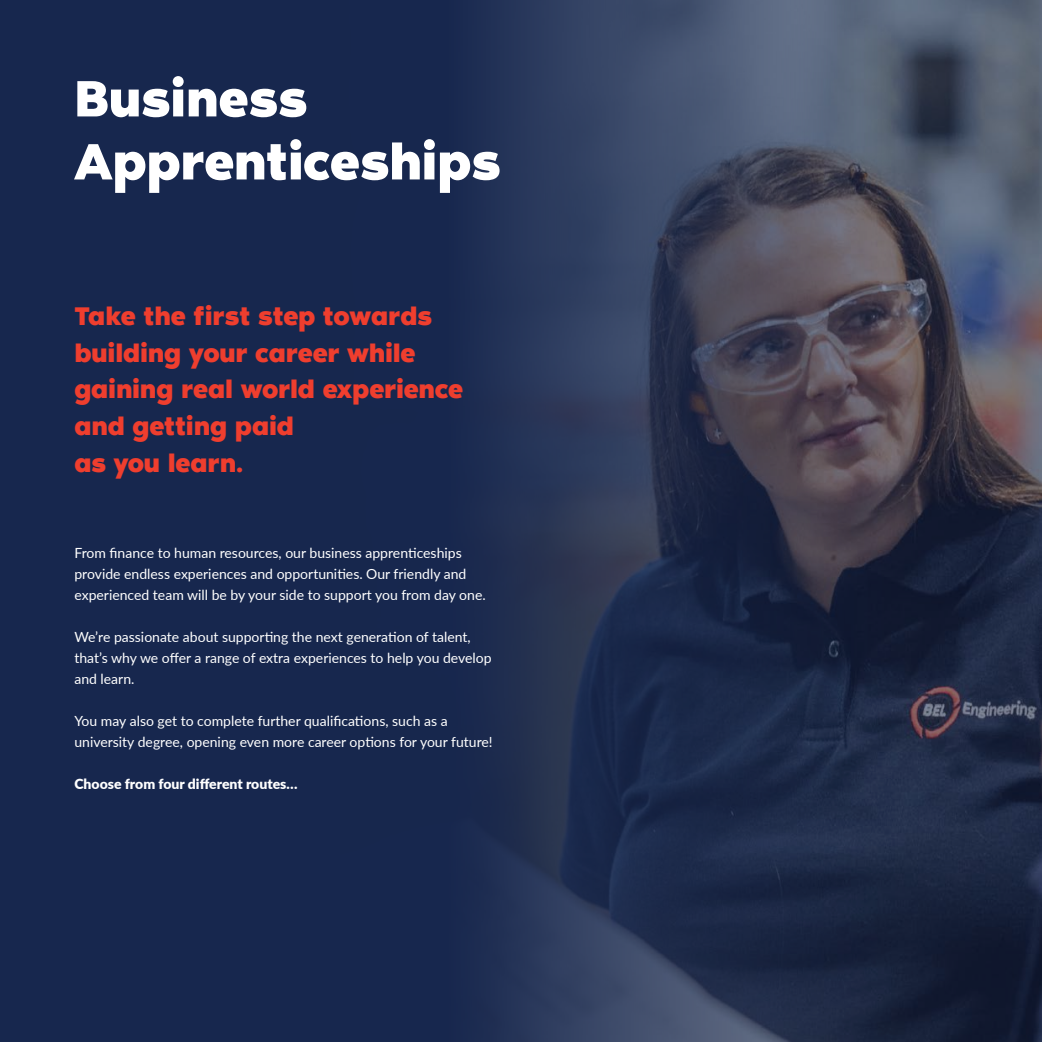
<style>
.page{position:relative;width:1042px;height:1042px;background:#17274e}
.page>*{position:absolute;margin:0;border:0;box-sizing:border-box;transform-origin:0 0}
.t1{font:700 52.5px "Noir Pro";letter-spacing:-.01em;color:#fff}
.t2{font:700 26.25px/36.8px "Noir Pro";letter-spacing:-.01em;color:#ef3e2e}
.t3{font:14px/21px "Lato";color:#fff}
.t4{font:900 14px "Lato";color:#fff}
</style>
<div class="page">
<img style="left:495px;top:0;width:547px;height:1042px">
<p class="t1" style="left:74px;top:56px;width:235px">Business</p>
<p class="t1" style="left:74px;top:119px;width:428px">Apprenticeships</p>
<p class="t2" style="left:74px;top:295px;width:390px">Take the first step towards building your career while gaining real world experience and getting paid</p>
<p class="t2" style="left:74px;top:442px;width:170px">as you learn.</p>
<p class="t3" style="left:74px;top:541px;width:413px">From finance to human resources, our business apprenticeships provide endless experiences and opportunities. Our friendly and experienced team will be by your side to support you from day one.</p>
<p class="t3" style="left:74px;top:625px;width:419px">We’re passionate about supporting the next generation of talent, that’s why we offer a range of extra experiences to help you develop and learn.</p>
<p class="t3" style="left:74px;top:709px;width:420px">You may also get to complete further qualifications, such as a university degree, opening even more career options for your future!</p>
<p class="t4" style="left:74px;top:773px;width:225px">Choose from four different routes…</p>
</div>
